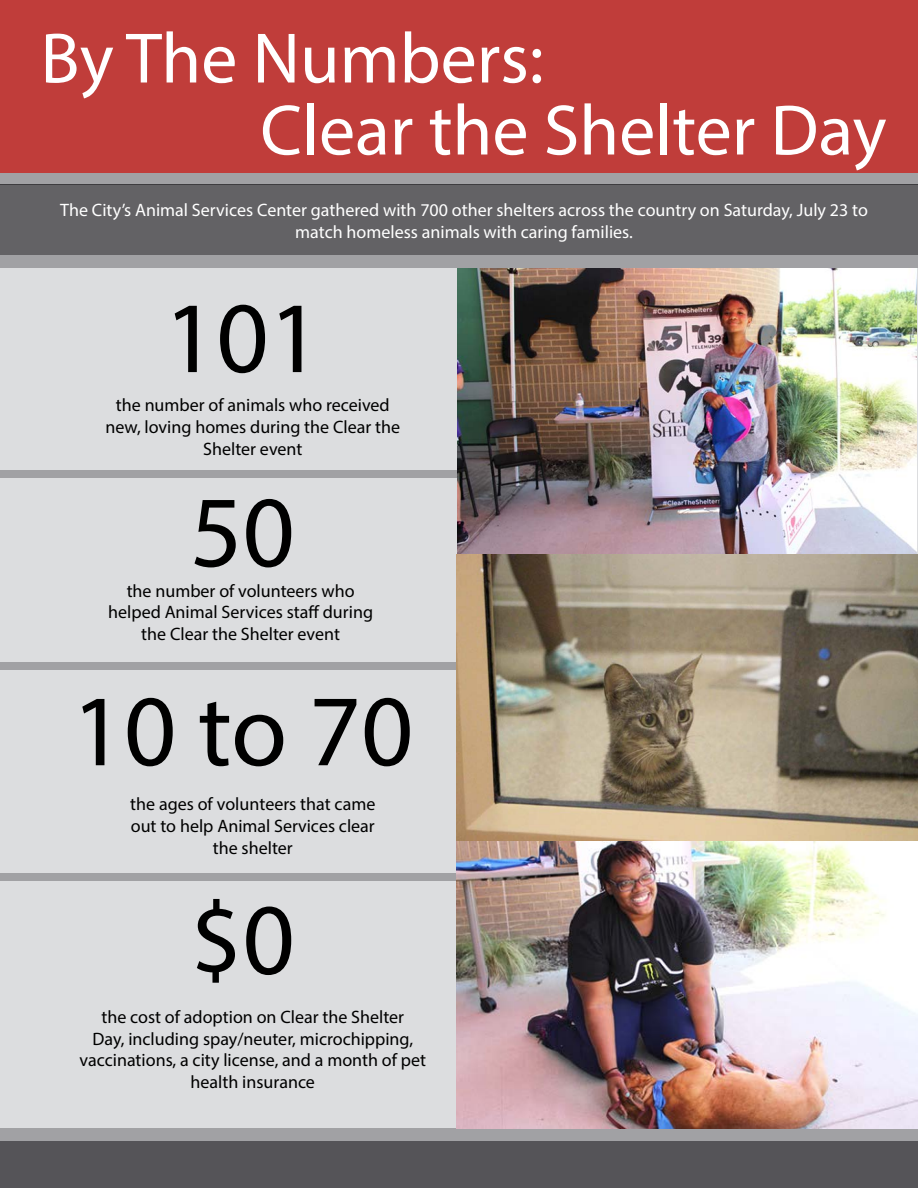
<style>
.page{position:relative;width:918px;height:1188px;background:#fff}
.page>*{position:absolute;margin:0;border:0;box-sizing:border-box;transform-origin:0 0}
.t1{font:102px/208.6px "Myriad Pro";color:#000;text-align:center}
.t2{font:72px/72px "Myriad Pro";color:#fff}
.t3{font:18px/21.6px "Myriad Pro";color:#000;text-align:center}
.t4{font:18px/21.6px "Myriad Pro";color:#fff;text-align:center}
</style>
<div class="page">
<div style="left:0;top:267px;width:918px;height:921px;background:#dcdddf"></div>
<div style="left:0;top:1140px;width:918px;height:48px;background:#555458"></div>
<div style="left:0;top:173px;width:918px;height:12px;background:#a1a1a4"></div>
<div style="left:0;top:185px;width:918px;height:71px;background:#636265"></div>
<div style="left:0;top:255px;width:918px;height:12px;background:#a1a1a4"></div>
<div style="left:0;top:0;width:918px;height:173px;background:#c03d3a"></div>
<div style="left:0;top:1128px;width:918px;height:12px;background:#a1a1a4"></div>
<div style="left:0;top:470px;width:473px;height:8px;background:#a1a1a4"></div>
<div style="left:0;top:662px;width:471px;height:7px;background:#a1a1a4"></div>
<div style="left:0;top:873px;width:471px;height:8px;background:#a1a1a4"></div>
<img style="left:456px;top:554px;width:462px;height:574px">
<img style="left:458px;top:269px;width:458px;height:285px">
<h2 class="t2" style="left:260px;top:21px;width:628px;text-indent:-220px">By The Numbers:<br>Clear the Shelter Day</h2>
<p class="t4" style="left:60px;top:199px;width:809px">The City’s Animal Services Center gathered with 700 other shelters across the country on Saturday, July 23 to match homeless animals with caring families.</p>
<h1 class="t1" style="left:164px;top:232px;width:158px">101</h1>
<p class="t3" style="left:106px;top:394px;width:296px">the number of animals who received new, loving homes during the Clear the<br>Shelter event</p>
<h1 class="t1" style="left:190px;top:426px;width:106px">50</h1>
<p class="t3" style="left:108px;top:580px;width:266px">the number of volunteers who helped Animal Services staff during the Clear the Shelter event</p>
<h1 class="t1" style="left:72px;top:625px;width:343px">10 to 70 $0</h1>
<p class="t3" style="left:130px;top:793px;width:247px">the ages of volunteers that came out to help Animal Services clear the shelter</p>
<p class="t3" style="left:80px;top:1006px;width:348px">the cost of adoption on Clear the Shelter<br>Day, including spay/neuter, microchipping, vaccinations, a city license, and a month of pet health insurance</p>
</div>
